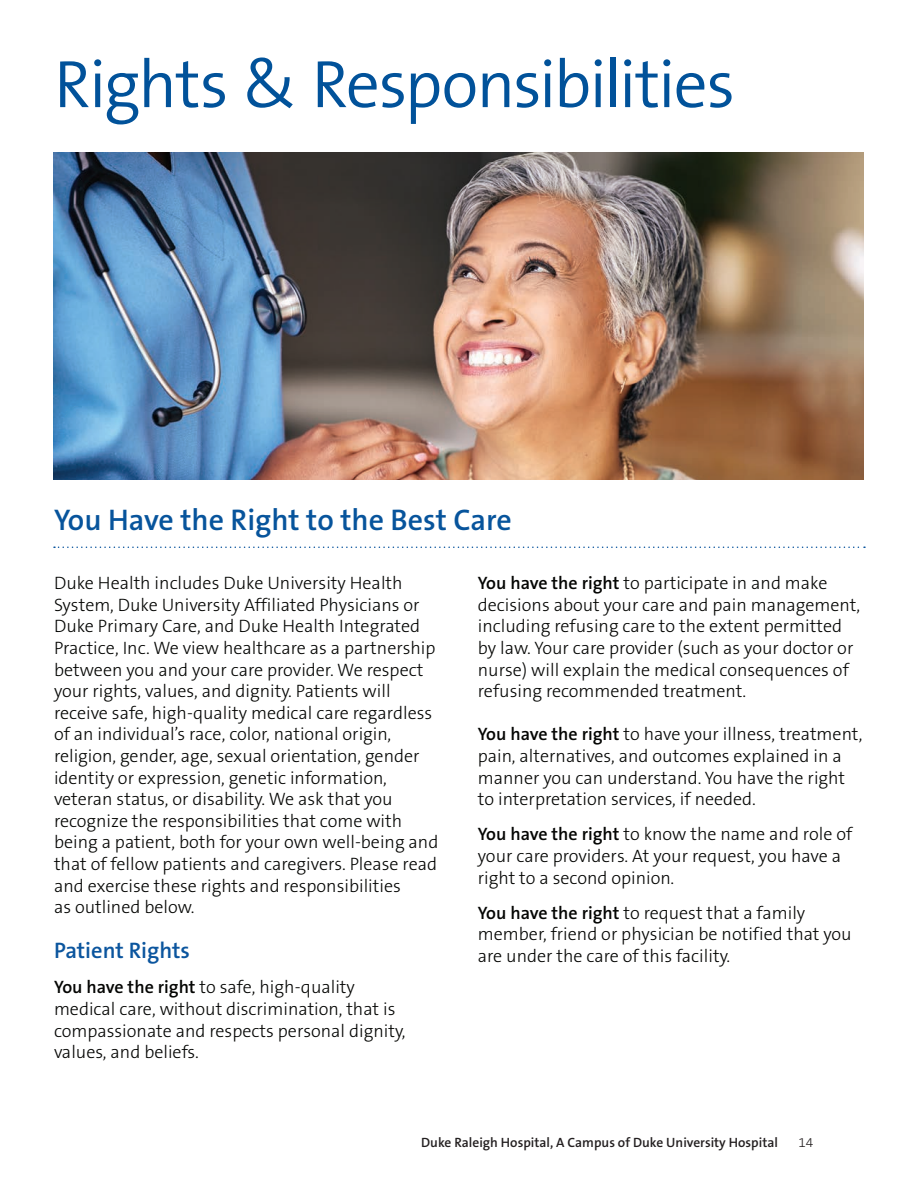
<style>
.page{position:relative;width:918px;height:1188px;background:#fff}
.page>*{position:absolute;margin:0;border:0;box-sizing:border-box;transform-origin:0 0}
.t1{font:300 67.5px "The Sans B W4";letter-spacing:-.03em;color:#01529a}
.t2{font:600 30px "The Sans B W6";color:#07549c}
.t3{font:600 22.5px "The Sans B W6";color:#0b559e}
.t4{font:300 18px/21.6px "The Sans B W3";color:#040503}
.t5{font:600 13.5px "The Sans B W6";color:#231f20}
.t6{font:300 13.5px "The Sans B W3";color:#231f20}
.s1{font-family:"The Sans B W6";font-weight:600}
</style>
<div class="page">
<img style="left:53px;top:152px;width:811px;height:328px">
<svg style="left:54px;top:547px;width:811px;height:1px"></svg>
<h2 class="t1" style="left:54px;top:41px;width:683px">Rights &amp; Responsibilities</h2>
<h3 class="t2" style="left:54px;top:500px;width:459px">You Have the Right to the Best Care</h3>
<p class="t4" style="left:54px;top:572px;width:386px">Duke Health includes Duke University Health System, Duke University Affiliated Physicians or Duke Primary Care, and Duke Health Integrated Practice, Inc. We view healthcare as a partnership between you and your care provider. We respect your rights, values, and dignity. Patients will receive safe, high-quality medical care regardless of an individual’s race, color, national origin, religion, gender, age, sexual orientation, gender identity or expression, genetic information, veteran status, or disability. We ask that you recognize the responsibilities that come with being a patient, both for your own well-being and that of fellow patients and caregivers. Please read and exercise these rights and responsibilities<br>as outlined below.</p>
<h4 class="t3" style="left:54px;top:936px;width:137px">Patient Rights</h4>
<p class="t4" style="left:54px;top:977px;width:353px"><span class="s1">You have the right</span> to safe, high-quality medical care, without discrimination, that is compassionate and respects personal dignity, values, and beliefs.</p>
<p class="t4" style="left:478px;top:572px;width:384px"><span class="s1">You have the right</span> to participate in and make decisions about your care and pain management, including refusing care to the extent permitted by law. Your care provider (such as your doctor or nurse) will explain the medical consequences of refusing recommended treatment.</p>
<p class="t4" style="left:478px;top:724px;width:386px"><span class="s1">You have the right</span> to have your illness, treatment, pain, alternatives, and outcomes explained in a manner you can understand. You have the right to interpretation services, if needed.</p>
<p class="t4" style="left:478px;top:824px;width:376px"><span class="s1">You have the right</span> to know the name and role of your care providers. At your request, you have a right to a second opinion.</p>
<p class="t4" style="left:478px;top:902px;width:375px"><span class="s1">You have the right</span> to request that a family member, friend or physician be notified that you are under the care of this facility.</p>
<p class="t5" style="left:421px;top:1134px;width:358px">Duke Raleigh Hospital, A Campus of Duke University Hospital</p>
<p class="t6" style="left:798px;top:1134px;width:16px">14</p>
</div>
